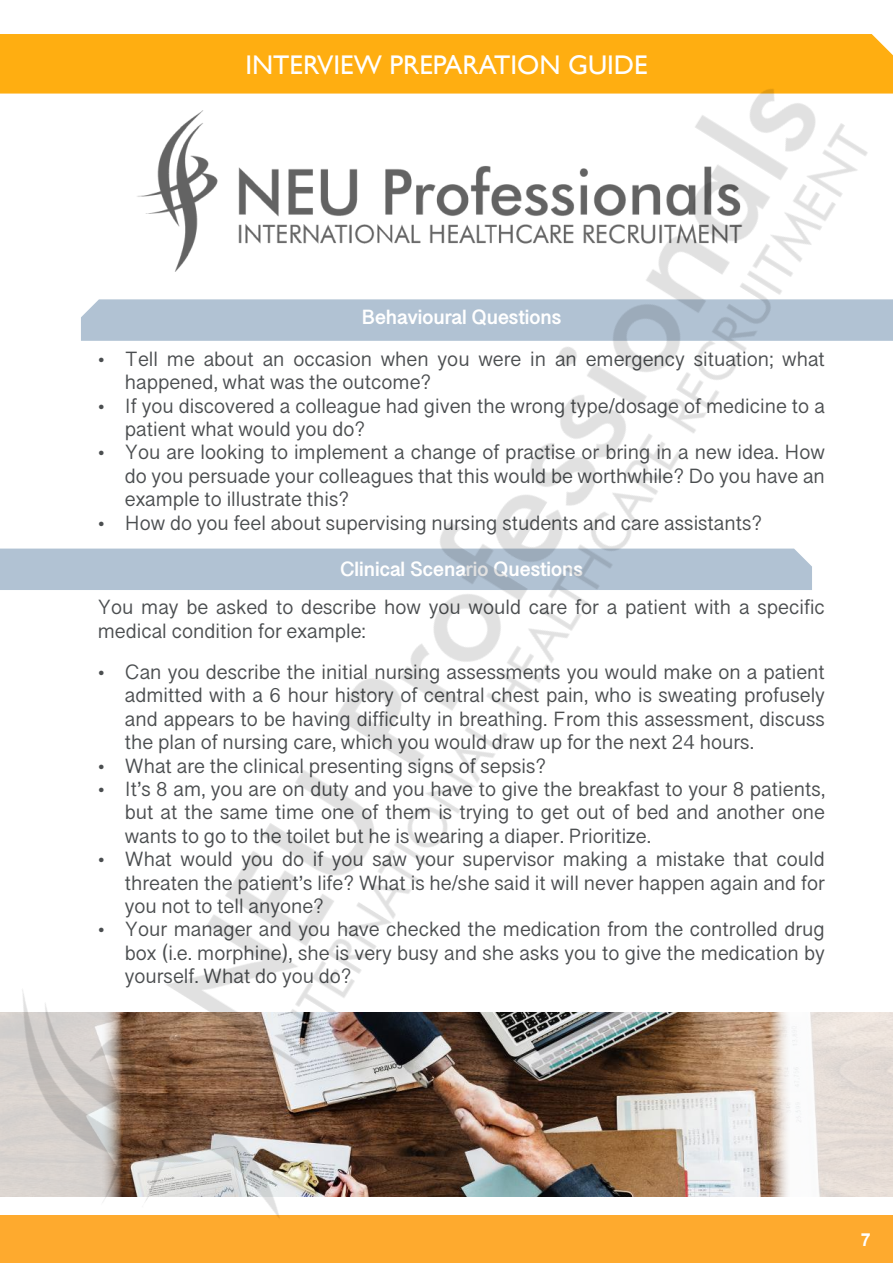
<style>
.page{position:relative;width:893px;height:1263px;background:#fff}
.page>*{position:absolute;margin:0;border:0;box-sizing:border-box;transform-origin:0 0}
.t1{font:27px "Gill Sans";color:#fff}
.t2{font:19.5px/23.4px "Telugu Sangam MN";color:#4b4e50;text-align:justify}
.t3{font:700 19.5px "Telugu Sangam MN";color:#fff}
.t4{font:700 18px "Arial";color:#fff}
</style>
<div class="page">
<img style="left:0;top:34px;width:893px;height:1229px">
<img style="left:892px;top:281px;width:1px;height:920px">
<h1 class="t1" style="left:245px;top:49px;width:404px">INTERVIEW PREPARATION GUIDE</h1>
<p class="t3" style="left:361px;top:306px;width:201px">Behavioural Questions</p>
<p class="t2" style="left:125px;top:347px;width:702px;text-indent:-27px">• Tell me about an occasion when you were in an emergency situation; what happened, what was the outcome?</p>
<p class="t2" style="left:125px;top:394px;width:702px;text-indent:-27px">• If you discovered a colleague had given the wrong type/dosage of medicine to a patient what would you do?</p>
<p class="t2" style="left:125px;top:441px;width:702px;text-indent:-27px">• You are looking to implement a change of practise or bring in a new idea. How do you persuade your colleagues that this would be worthwhile? Do you have an example to illustrate this?</p>
<p class="t2" style="left:98px;top:511px;width:666px">• How do you feel about supervising nursing students and care assistants?</p>
<p class="t3" style="left:340px;top:558px;width:245px">Clinical Scenario Questions</p>
<p class="t2" style="left:98px;top:596px;width:729px">You may be asked to describe how you would care for a patient with a specific medical condition for example:</p>
<p class="t2" style="left:125px;top:661px;width:702px;text-indent:-27px">• Can you describe the initial nursing assessments you would make on a patient admitted with a 6 hour history of central chest pain, who is sweating profusely and appears to be having difficulty in breathing. From this assessment, discuss the plan of nursing care, which you would draw up for the next 24 hours.</p>
<p class="t2" style="left:98px;top:754px;width:450px">• What are the clinical presenting signs of sepsis?</p>
<p class="t2" style="left:125px;top:778px;width:702px;text-indent:-27px">• It’s 8 am, you are on duty and you have to give the breakfast to your 8 patients, but at the same time one of them is trying to get out of bed and another one wants to go to the toilet but he is wearing a diaper. Prioritize.</p>
<p class="t2" style="left:125px;top:848px;width:702px;text-indent:-27px">• What would you do if you saw your supervisor making a mistake that could threaten the patient’s life? What is he/she said it will never happen again and for you not to tell anyone?</p>
<p class="t2" style="left:125px;top:918px;width:702px;text-indent:-27px">• Your manager and you have checked the medication from the controlled drug box (i.e. morphine), she is very busy and she asks you to give the medication by yourself. What do you do?</p>
<p class="t4" style="left:861px;top:1228px;width:12px">7</p>
</div>
